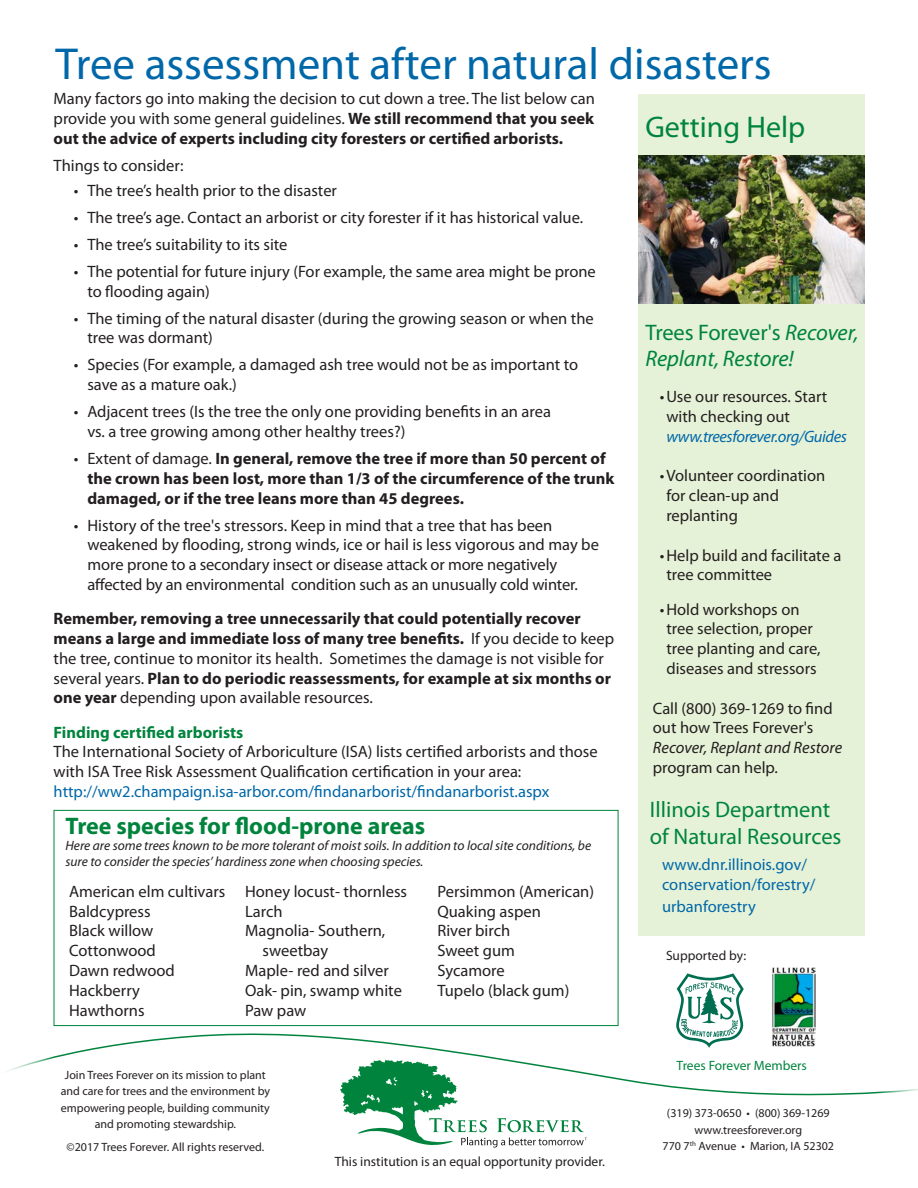
<style>
.page{position:relative;width:918px;height:1188px;background:#fff}
.page>*{position:absolute;margin:0;border:0;box-sizing:border-box;transform-origin:0 0}
.t1{font:45px "Myriad Pro";color:#0068a9}
.t2{font:30px "Myriad Pro";color:#00843d}
.t3{font:700 24px "Myriad Pro";color:#00843d}
.t4{font:italic 22.5px/25.5px "Myriad Pro";letter-spacing:-.005em;color:#00843d}
.t5{font:22.5px/27px "Myriad Pro";color:#00843d}
.t6{font:16.5px/19.8px "Myriad Pro";color:#231f20}
.t7{font:700 16.5px/19.8px "Myriad Pro";color:#231f20}
.t8{font:16.5px/19.8px "Myriad Pro";color:#0068a9}
.t9{font:italic 16.5px "Myriad Pro";letter-spacing:-.025em;color:#0068a9}
.t10{font:700 16.5px "Myriad Pro";color:#00843d}
.t11{font:italic 13.5px/16.2px "Myriad Pro";color:#231f20}
.t12{font:13.5px "Myriad Pro";color:#231f20}
.t13{font:13.5px "Myriad Pro";color:#00843d}
.t14{font:12px/16.5px "Myriad Pro";color:#231f20;text-align:center}
.s1{font-weight:700}
.s2{font-weight:400}
.s3{font-style:normal}
.s4{font-style:italic}
</style>
<div class="page">
<div style="left:54px;top:810px;width:564px;height:216px;border:1px solid #00843d"></div>
<svg style="left:343px;top:1097px;width:243px;height:51px"></svg>
<svg style="left:6px;top:1033px;width:912px;height:64px"></svg>
<div style="left:638px;top:95px;width:227px;height:841px;background:#e6f2d7"></div>
<img style="left:638px;top:155px;width:227px;height:148px">
<img style="left:772px;top:967px;width:44px;height:79px">
<svg style="left:676px;top:973px;width:68px;height:75px"></svg>
<p class="t1" style="left:56px;top:36px;width:718px">Tree assessment after natural disasters</p>
<p class="t6" style="left:54px;top:88px;width:543px;text-align:justify">Many factors go into making the decision to cut down a tree. The list below can provide you with some general guidelines. <span class="s1">We still recommend that you seek out the advice of experts including city foresters or certified arborists.</span></p>
<p class="t6" style="left:54px;top:155px;width:131px">Things to consider:</p>
<p class="t6" style="left:74px;top:180px;width:265px">• The tree’s health prior to the disaster</p>
<p class="t6" style="left:74px;top:207px;width:511px">• The tree’s age. Contact an arborist or city forester if it has historical value.</p>
<p class="t6" style="left:74px;top:234px;width:215px">• The tree’s suitability to its site</p>
<p class="t6" style="left:87px;top:261px;width:510px;text-indent:-13px">• The potential for future injury (For example, the same area might be prone to flooding again)</p>
<p class="t6" style="left:87px;top:308px;width:508px;text-indent:-13px">• The timing of the natural disaster (during the growing season or when the tree was dormant)</p>
<p class="t6" style="left:87px;top:355px;width:492px;text-indent:-13px">• Species (For example, a damaged ash tree would not be as important to save as a mature oak.)</p>
<p class="t6" style="left:87px;top:401px;width:465px;text-indent:-13px">• Adjacent trees (Is the tree the only one providing benefits in an area vs. a tree growing among other healthy trees?)</p>
<p class="t7" style="left:87px;top:448px;width:529px;text-indent:-13px"><span class="s2">• Extent of damage.</span> In general, remove the tree if more than 50 percent of the crown has been lost, more than 1/3 of the circumference of the trunk damaged, or if the tree leans more than 45 degrees.</p>
<p class="t6" style="left:87px;top:515px;width:513px;text-indent:-13px">• History of the tree's stressors. Keep in mind that a tree that has been weakened by flooding, strong winds, ice or hail is less vigorous and may be more prone to a secondary insect or disease attack or more negatively affected by an environmental condition such as an unusually cold winter.</p>
<p class="t7" style="left:54px;top:608px;width:562px">Remember, removing a tree unnecessarily that could potentially recover means a large and immediate loss of many tree benefits. <span class="s2">If you decide to keep the tree, continue to monitor its health. Sometimes the damage is not visible for several years.</span> Plan to do periodic reassessments, for example at six months or one year <span class="s2">depending upon available resources.</span></p>
<p class="t10" style="left:54px;top:721px;width:191px">Finding certified arborists</p>
<p class="t6" style="left:54px;top:742px;width:546px">The International Society of Arboriculture (ISA) lists certified arborists and those with ISA Tree Risk Assessment Qualification certification in your area:</p>
<p class="t8" style="left:54px;top:781px;width:497px">http://ww2.champaign.isa-arbor.com/findanarborist/findanarborist.aspx</p>
<p class="t3" style="left:66px;top:810px;width:361px">Tree species for flood-prone areas</p>
<p class="t11" style="left:66px;top:837px;width:527px">Here are some trees known to be more tolerant of moist soils. In addition to local site conditions, be sure to consider the species’ hardiness zone when choosing species.</p>
<p class="t6" style="left:69px;top:881px;width:158px">American elm cultivars</p>
<p class="t6" style="left:69px;top:901px;width:83px">Baldcypress</p>
<p class="t6" style="left:69px;top:921px;width:86px">Black willow</p>
<p class="t6" style="left:69px;top:940px;width:88px">Cottonwood</p>
<p class="t6" style="left:69px;top:960px;width:107px">Dawn redwood</p>
<p class="t6" style="left:69px;top:980px;width:72px">Hackberry</p>
<p class="t6" style="left:69px;top:1000px;width:77px">Hawthorns</p>
<p class="t6" style="left:245px;top:881px;width:163px">Honey locust- thornless</p>
<p class="t6" style="left:245px;top:901px;width:39px">Larch</p>
<p class="t6" style="left:263px;top:921px;width:124px;text-indent:-17px">Magnolia- Southern, sweetbay</p>
<p class="t6" style="left:245px;top:960px;width:145px">Maple- red and silver</p>
<p class="t6" style="left:245px;top:980px;width:158px">Oak- pin, swamp white</p>
<p class="t6" style="left:245px;top:1000px;width:63px">Paw paw</p>
<p class="t14" style="left:61px;top:1066px;width:211px">Join Trees Forever on its mission to plant and care for trees and the environment by empowering people, building community and promoting stewardship.</p>
<p class="t14" style="left:67px;top:1138px;width:199px">©2017 Trees Forever. All rights reserved.</p>
<p class="t6" style="left:437px;top:881px;width:158px">Persimmon (American)<br>Quaking aspen<br>River birch</p>
<p class="t6" style="left:437px;top:940px;width:79px">Sweet gum<br>Sycamore</p>
<p class="t6" style="left:437px;top:980px;width:133px">Tupelo (black gum)</p>
<p class="t12" style="left:335px;top:1153px;width:272px">This institution is an equal opportunity provider.</p>
<p class="t2" style="left:645px;top:108px;width:161px">Getting Help</p>
<p class="t4" style="left:645px;top:320px;width:215px"><span class="s3">Trees Forever's</span> Recover,<br>Replant, Restore!</p>
<p class="t6" style="left:666px;top:386px;width:162px;text-indent:-7px">•Use our resources. Start with checking out</p>
<p class="t9" style="left:666px;top:426px;width:182px">www.treesforever.org/Guides</p>
<p class="t6" style="left:666px;top:466px;width:160px;text-indent:-7px">•Volunteer coordination for clean-up and replanting</p>
<p class="t6" style="left:666px;top:545px;width:176px;text-indent:-7px">•Help build and facilitate a tree committee</p>
<p class="t6" style="left:666px;top:599px;width:156px;text-indent:-7px">•Hold workshops on tree selection, proper tree planting and care, diseases and stressors</p>
<p class="t6" style="left:653px;top:698px;width:181px">Call (800) 369-1269 to find</p>
<p class="t6" style="left:653px;top:718px;width:191px">out how Trees Forever's<br><span class="s4">Recover, Replant and Restore </span>program can help.</p>
<p class="t5" style="left:650px;top:796px;width:193px">Illinois Department of Natural Resources</p>
<p class="t8" style="left:662px;top:854px;width:155px">www.dnr.illinois.gov/ conservation/forestry/</p>
<p class="t8" style="left:662px;top:896px;width:95px">urbanforestry</p>
<p class="t12" style="left:666px;top:947px;width:82px">Supported by:</p>
<p class="t13" style="left:677px;top:1057px;width:132px">Trees Forever Members</p>
<p class="t14" style="left:667px;top:1105px;width:164px">(319) 373-0650 • (800) 369-1269</p>
<p class="t14" style="left:695px;top:1121px;width:109px">www.treesforever.org</p>
<p class="t14" style="left:663px;top:1138px;width:173px">770 7<sup>th</sup> Avenue • Marion, IA 52302</p>
</div>
